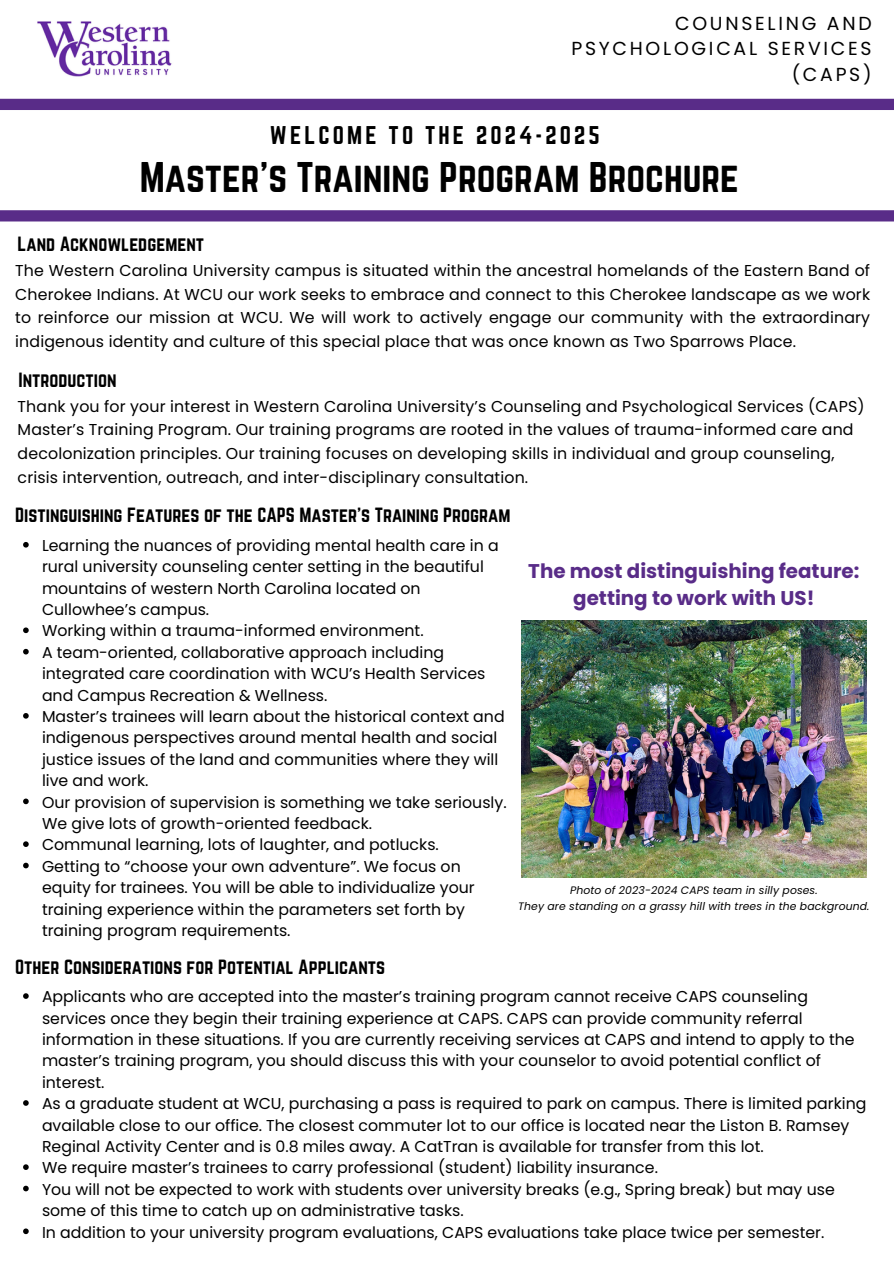
<style>
.page{position:relative;width:894px;height:1264px;background:#fff}
.page>*{position:absolute;margin:0;border:0;box-sizing:border-box;transform-origin:0 0}
.t1{font:37.5px "Norwester";color:#000}
.t2{font:22.35px "Norwester";letter-spacing:.14em;color:#000}
.t3{font:700 19.8px/27px "Poppins";color:#592c88;text-align:center}
.t4{font:18.9px/25.5px "Poppins";letter-spacing:.145em;color:#000;text-align:right}
.t5{font:18px "Norwester";color:#000}
.t6{font:15.75px/21.3px "Poppins";color:#000}
.t7{font:italic 10.8px "Poppins";letter-spacing:.01em;color:#000}
</style>
<div class="page">
<div style="left:0;top:99px;width:893px;height:11px;background:#592c88"></div>
<img style="left:37px;top:21px;width:135px;height:56px">
<img style="left:521px;top:620px;width:345px;height:257px">
<div style="left:0;top:210px;width:893px;height:11px;background:#592c88"></div>
<svg style="left:23px;top:542px;width:6px;height:5px"></svg>
<svg style="left:23px;top:627px;width:6px;height:6px"></svg>
<svg style="left:23px;top:649px;width:6px;height:5px"></svg>
<svg style="left:23px;top:713px;width:6px;height:5px"></svg>
<svg style="left:23px;top:798px;width:6px;height:6px"></svg>
<svg style="left:23px;top:841px;width:6px;height:6px"></svg>
<svg style="left:23px;top:862px;width:6px;height:6px"></svg>
<svg style="left:23px;top:993px;width:6px;height:5px"></svg>
<svg style="left:23px;top:1100px;width:6px;height:5px"></svg>
<svg style="left:23px;top:1164px;width:6px;height:5px"></svg>
<svg style="left:23px;top:1185px;width:6px;height:6px"></svg>
<svg style="left:23px;top:1228px;width:6px;height:6px"></svg>
<h1 class="t4" style="left:571px;top:10px;width:302px">COUNSELING AND<br>PSYCHOLOGICAL SERVICES (CAPS)</h1>
<h5 class="t2" style="left:270px;top:121px;width:331px">WELCOME TO THE 2024-2025</h5>
<h2 class="t1" style="left:140px;top:154px;width:600px">Master’s Training Program Brochure</h2>
<h6 class="t5" style="left:18px;top:233px;width:188px">Land Acknowledgement</h6>
<h5 class="t6" style="left:15px;top:258px;width:856px;line-height:23.7px;text-align:justify">The Western Carolina University campus is situated within the ancestral homelands of the Eastern Band of Cherokee Indians. At WCU our work seeks to embrace and connect to this Cherokee landscape as we work to reinforce our mission at WCU. We will work to actively engage our community with the extraordinary indigenous identity and culture of this special place that was once known as Two Sparrows Place.</h5>
<h6 class="t5" style="left:19px;top:369px;width:100px">Introduction</h6>
<h5 class="t6" style="left:18px;top:394px;width:848px;line-height:23.7px">Thank you for your interest in Western Carolina University’s Counseling and Psychological Services (CAPS)<br>Master’s Training Program. Our training programs are rooted in the values of trauma-informed care and decolonization principles. Our training focuses on developing skills in individual and group counseling, crisis intervention, outreach, and inter-disciplinary consultation.</h5>
<h6 class="t5" style="left:15px;top:504px;width:496px">Distinguishing Features of the CAPS Master’s Training Program</h6>
<h6 class="t6" style="left:42px;top:535px;width:458px">Learning the nuances of providing mental health care in a rural university counseling center setting in the beautiful mountains of western North Carolina located on Cullowhee’s campus.</h6>
<h6 class="t6" style="left:42px;top:620px;width:383px">Working within a trauma-informed environment.</h6>
<h6 class="t6" style="left:42px;top:641px;width:445px">A team-oriented, collaborative approach including integrated care coordination with WCU’s Health Services and Campus Recreation &amp; Wellness.</h6>
<h6 class="t6" style="left:42px;top:706px;width:464px">Master’s trainees will learn about the historical context and indigenous perspectives around mental health and social justice issues of the land and communities where they will live and work.</h6>
<h6 class="t6" style="left:42px;top:791px;width:466px">Our provision of supervision is something we take seriously.<br>We give lots of growth-oriented feedback.</h6>
<h6 class="t6" style="left:42px;top:834px;width:398px">Communal learning, lots of laughter, and potlucks.</h6>
<h4 class="t6" style="left:42px;top:855px;width:434px">Getting to “choose your own adventure”. We focus on equity for trainees. You will be able to individualize your training experience within the parameters set forth by training program requirements.</h4>
<p class="t3" style="left:528px;top:557px;width:332px">The most distinguishing feature: getting to work with US!</p>
<p class="t7" style="left:570px;top:882px;width:249px">Photo of 2023-2024 CAPS team in silly poses.</p>
<p class="t7" style="left:518px;top:898px;width:353px">They are standing on a grassy hill with trees in the background.</p>
<h5 class="t5" style="left:15px;top:955px;width:371px">Other Considerations for Potential Applicants</h5>
<h6 class="t6" style="left:42px;top:986px;width:814px">Applicants who are accepted into the master’s training program cannot receive CAPS counseling services once they begin their training experience at CAPS. CAPS can provide community referral information in these situations. If you are currently receiving services at CAPS and intend to apply to the master’s training program, you should discuss this with your counselor to avoid potential conflict of interest.</h6>
<h6 class="t6" style="left:42px;top:1092px;width:825px">As a graduate student at WCU, purchasing a pass is required to park on campus. There is limited parking available close to our office. The closest commuter lot to our office is located near the Liston B. Ramsey<br>Reginal Activity Center and is 0.8 miles away. A CatTran is available for transfer from this lot.</h6>
<h6 class="t6" style="left:42px;top:1157px;width:617px">We require master’s trainees to carry professional (student) liability insurance.</h6>
<h6 class="t6" style="left:42px;top:1178px;width:794px">You will not be expected to work with students over university breaks (e.g., Spring break) but may use some of this time to catch up on administrative tasks.</h6>
<h6 class="t6" style="left:42px;top:1221px;width:783px">In addition to your university program evaluations, CAPS evaluations take place twice per semester.</h6>
</div>
